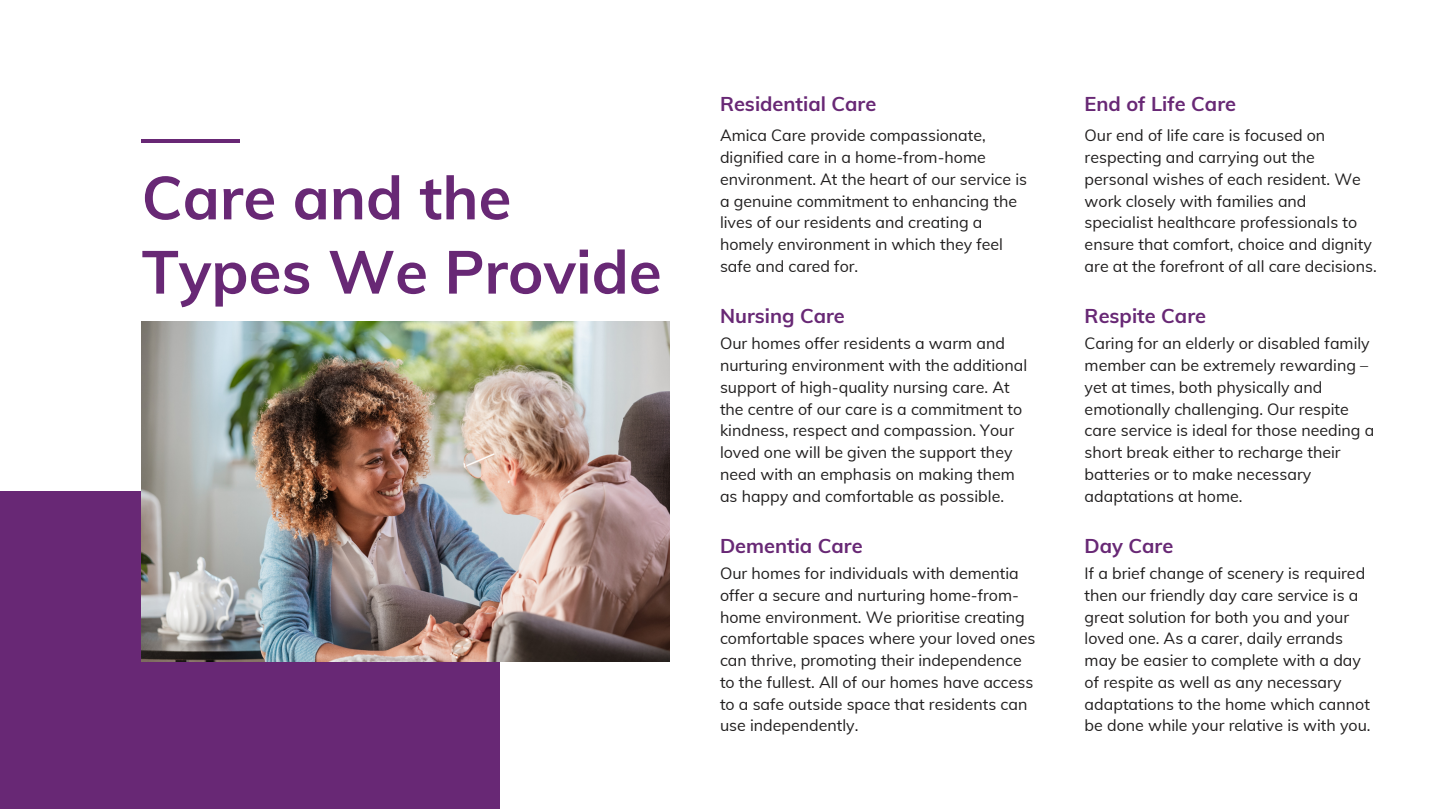
<style>
.page{position:relative;width:1440px;height:810px;background:#fff}
.page>*{position:absolute;margin:0;border:0;box-sizing:border-box;transform-origin:0 0}
.t1{font:700 60px/74.2px "Muli";color:#682875}
.t2{font:700 20px "Muli";color:#682875}
.t3{font:16px/21.8px "Muli";color:#201e1e}
</style>
<div class="page">
<div style="left:0;top:491px;width:500px;height:318px;background:#682875"></div>
<img style="left:142px;top:321px;width:528px;height:341px">
<hr style="left:142px;top:139px;width:98px;height:4px;background:#682875">
<h1 class="t1" style="left:142px;top:160px;width:522px">Care and the<br>Types We Provide</h1>
<p class="t2" style="left:720px;top:91px;width:158px">Residential Care</p>
<h2 class="t3" style="left:720px;top:124px;width:309px">Amica Care provide compassionate, dignified care in a home-from-home environment. At the heart of our service is a genuine commitment to enhancing the lives of our residents and creating a homely environment in which they feel safe and cared for.</h2>
<p class="t2" style="left:720px;top:303px;width:126px">Nursing Care</p>
<h2 class="t3" style="left:720px;top:332px;width:309px">Our homes offer residents a warm and nurturing environment with the additional support of high-quality nursing care. At the centre of our care is a commitment to kindness, respect and compassion. Your loved one will be given the support they need with an emphasis on making them as happy and comfortable as possible.</h2>
<p class="t2" style="left:720px;top:533px;width:144px">Dementia Care</p>
<h2 class="t3" style="left:720px;top:562px;width:317px">Our homes for individuals with dementia offer a secure and nurturing home-from&shy;home environment. We prioritise creating comfortable spaces where your loved ones can thrive, promoting their independence to the fullest. All of our homes have access to a safe outside space that residents can use independently.</h2>
<p class="t2" style="left:1085px;top:91px;width:153px">End of Life Care</p>
<h2 class="t3" style="left:1085px;top:124px;width:294px">Our end of life care is focused on respecting and carrying out the personal wishes of each resident. We work closely with families and specialist healthcare professionals to ensure that comfort, choice and dignity are at the forefront of all care decisions.</h2>
<p class="t2" style="left:1085px;top:303px;width:123px">Respite Care</p>
<h2 class="t3" style="left:1085px;top:332px;width:291px">Caring for an elderly or disabled family member can be extremely rewarding – yet at times, both physically and emotionally challenging. Our respite care service is ideal for those needing a short break either to recharge their batteries or to make necessary adaptations at home.</h2>
<p class="t2" style="left:1085px;top:533px;width:90px">Day Care</p>
<h2 class="t3" style="left:1085px;top:562px;width:288px">If a brief change of scenery is required then our friendly day care service is a great solution for both you and your loved one. As a carer, daily errands may be easier to complete with a day of respite as well as any necessary adaptations to the home which cannot be done while your relative is with you.</h2>
</div>
